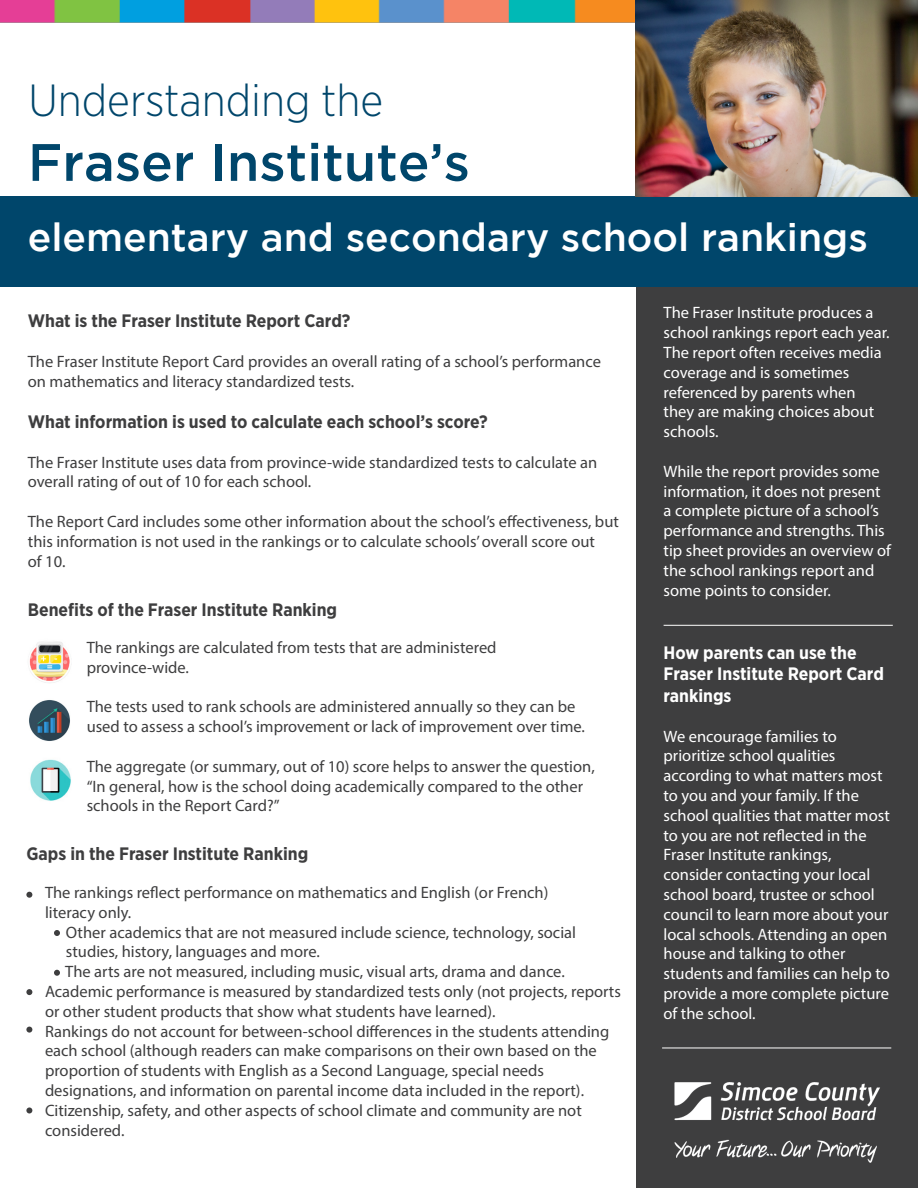
<style>
.page{position:relative;width:918px;height:1188px;background:#fff}
.page>*{position:absolute;margin:0;border:0;box-sizing:border-box;transform-origin:0 0}
.t1{font:500 52.5px "Gotham HTF";color:#00466b}
.t2{font:300 45px "Gotham Narrow";color:#00466b}
.t3{font:500 39px "Gotham HTF";color:#fff}
.t4{font:700 18px "Gotham Narrow";color:#3e3e3f}
.t5{font:700 18px/21.6px "Gotham Narrow";color:#fff}
.t6{font:16.5px/19.8px "Myriad Pro";color:#3e3e3f}
.t7{font:16.5px/19.8px "Myriad Pro";color:#fff}
</style>
<div class="page">
<div style="left:0;top:196px;width:918px;height:91px;background:#00466b"></div>
<div style="left:637px;top:287px;width:281px;height:901px;background:#3e3e3f"></div>
<img style="left:0;top:0;width:635px;height:23px">
<svg style="left:26px;top:892px;width:6px;height:6px"></svg>
<svg style="left:26px;top:989px;width:6px;height:6px"></svg>
<svg style="left:26px;top:1027px;width:6px;height:6px"></svg>
<svg style="left:26px;top:1107px;width:6px;height:6px"></svg>
<hr style="left:664px;top:625px;width:229px;height:1px;background:#fff">
<hr style="left:662px;top:1048px;width:229px;height:1px;background:#fff">
<img style="left:674px;top:1082px;width:206px;height:81px">
<img style="left:635px;top:0;width:283px;height:196px">
<img style="left:29px;top:641px;width:41px;height:42px">
<img style="left:29px;top:700px;width:41px;height:41px">
<img style="left:30px;top:759px;width:41px;height:42px">
<svg style="left:54px;top:930px;width:6px;height:6px"></svg>
<svg style="left:54px;top:970px;width:6px;height:6px"></svg>
<p class="t2" style="left:28px;top:72px;width:356px">Understanding the</p>
<p class="t1" style="left:28px;top:132px;width:443px">Fraser Institute’s</p>
<p class="t3" style="left:28px;top:215px;width:841px">elementary and secondary school rankings</p>
<p class="t4" style="left:28px;top:309px;width:324px">What is the Fraser Institute Report Card?</p>
<p class="t6" style="left:28px;top:351px;width:575px">The Fraser Institute Report Card provides an overall rating of a school’s performance on mathematics and literacy standardized tests.</p>
<p class="t4" style="left:28px;top:410px;width:461px">What information is used to calculate each school’s score?</p>
<p class="t6" style="left:28px;top:452px;width:571px">The Fraser Institute uses data from province-wide standardized tests to calculate an overall rating of out of 10 for each school.</p>
<p class="t6" style="left:28px;top:511px;width:592px">The Report Card includes some other information about the school’s effectiveness, but this information is not used in the rankings or to calculate schools’ overall score out<br>of 10.</p>
<p class="t4" style="left:28px;top:598px;width:311px">Benefits of the Fraser Institute Ranking</p>
<p class="t6" style="left:87px;top:637px;width:411px">The rankings are calculated from tests that are administered province-wide.</p>
<p class="t6" style="left:87px;top:697px;width:500px">The tests used to rank schools are administered annually so they can be used to assess a school’s improvement or lack of improvement over time.</p>
<p class="t6" style="left:87px;top:756px;width:510px">The aggregate (or summary, out of 10) score helps to answer the question, “In general, how is the school doing academically compared to the other schools in the Report Card?”</p>
<p class="t4" style="left:26px;top:843px;width:283px">Gaps in the Fraser Institute Ranking</p>
<p class="t6" style="left:45px;top:882px;width:505px">The rankings reflect performance on mathematics and English (or French)</p>
<p class="t6" style="left:45px;top:902px;width:88px">literacy only.</p>
<p class="t6" style="left:66px;top:922px;width:512px">Other academics that are not measured include science, technology, social</p>
<p class="t6" style="left:66px;top:942px;width:255px">studies, history, languages and more.</p>
<p class="t6" style="left:65px;top:962px;width:501px">The arts are not measured, including music, visual arts, drama and dance.</p>
<p class="t6" style="left:45px;top:981px;width:577px">Academic performance is measured by standardized tests only (not projects, reports or other student products that show what students have learned).</p>
<p class="t6" style="left:45px;top:1021px;width:566px">Rankings do not account for between-school differences in the students attending each school (although readers can make comparisons on their own based on the proportion of students with English as a Second Language, special needs designations, and information on parental income data included in the report).</p>
<p class="t6" style="left:45px;top:1100px;width:538px">Citizenship, safety, and other aspects of school climate and community are not considered.</p>
<p class="t7" style="left:664px;top:303px;width:228px">The Fraser Institute produces a school rankings report each year.<br>The report often receives media coverage and is sometimes referenced by parents when they are making choices about schools.</p>
<p class="t7" style="left:664px;top:461px;width:229px">While the report provides some information, it does not present a complete picture of a school’s performance and strengths. This tip sheet provides an overview of the school rankings report and some points to consider.</p>
<p class="t5" style="left:664px;top:642px;width:222px">How parents can use the<br>Fraser Institute Report Card rankings</p>
<p class="t7" style="left:664px;top:726px;width:228px">We encourage families to prioritize school qualities according to what matters most to you and your family. If the school qualities that matter most to you are not reflected in the<br>Fraser Institute rankings, consider contacting your local school board, trustee or school council to learn more about your local schools. Attending an open house and talking to other students and families can help to provide a more complete picture of the school.</p>
</div>
